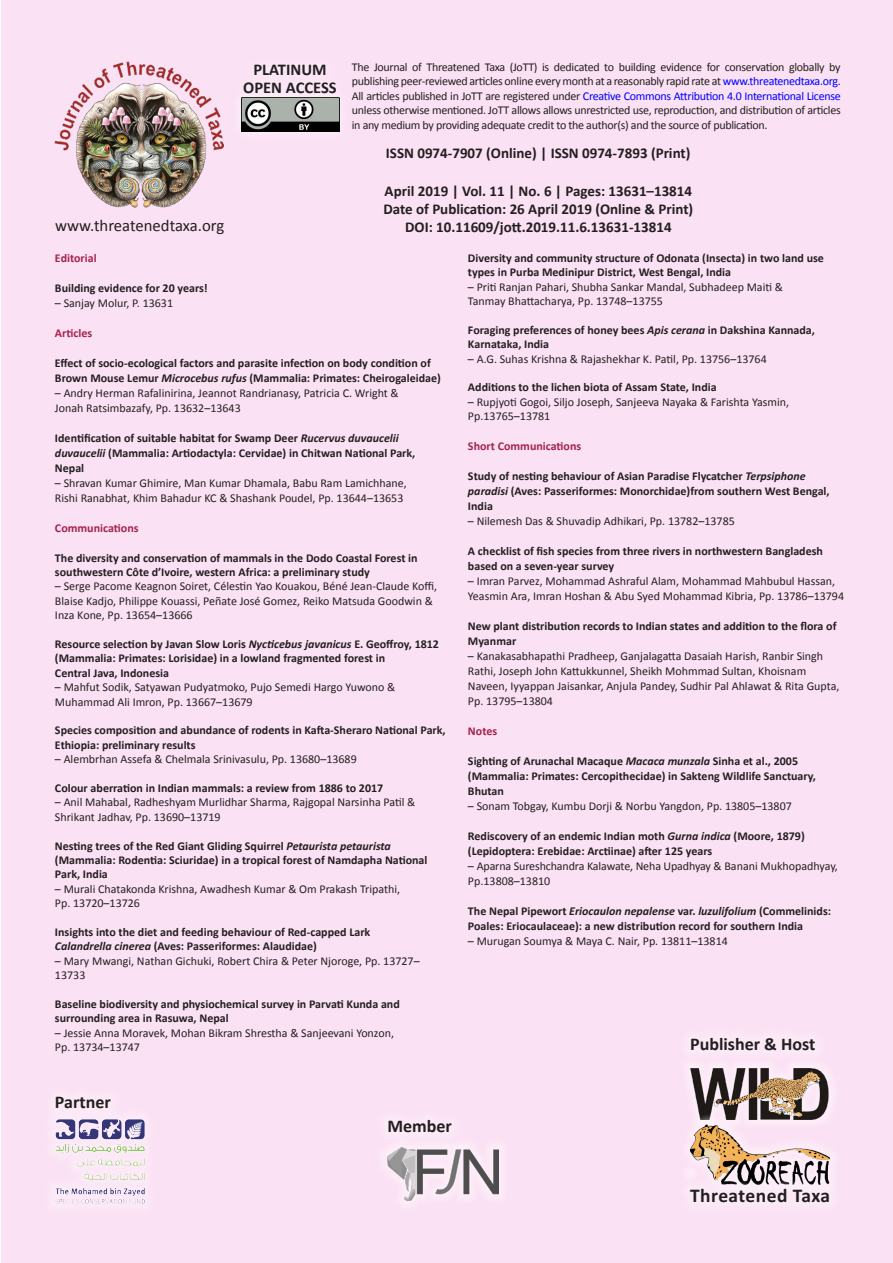
<style>
.page{position:relative;width:893px;height:1263px;background:#fff}
.page>*{position:absolute;margin:0;border:0;box-sizing:border-box;transform-origin:0 0}
.t1{font:19.5px "Calibri Bold 2";letter-spacing:.02em;color:#231f20}
.t2{font:700 18px "Calibri";color:#231f20}
.t3{font:16.65px "Calibri";color:#231f20}
.t4{font:700 16.5px "Calibri";color:#231f20}
.t5{font:700 15px "Calibri";color:#231f20}
.t6{font:12px/14.4px "Calibri";color:#231f20}
.t7{font:700 12px/15px "Calibri";color:#231f20}
.t8{font:700 12px "Calibri";color:#a5234c}
.s1{color:#00f}
.s2{font-family:"Calibri Bold Italic 2";font-weight:400}
.s3{font-style:italic}
</style>
<div class="page">
<div style="left:1px;top:0;width:891px;height:1263px;background:#fbe1f4"></div>
<div style="left:45px;top:1109px;width:110px;height:104px;background:#fbe6f5"></div>
<img style="left:55px;top:1119px;width:90px;height:84px">
<div style="left:46px;top:1086px;width:75px;height:32px;background:#fbe9f6"></div>
<img style="left:387px;top:1147px;width:111px;height:54px">
<div style="left:378px;top:1110px;width:84px;height:33px;background:#fbe7f6"></div>
<div style="left:680px;top:1058px;width:159px;height:72px;background:#fbe5f5"></div>
<img style="left:690px;top:1068px;width:139px;height:46px">
<svg style="left:688px;top:1114px;width:145px;height:61px"></svg>
<img style="left:690px;top:1124px;width:140px;height:55px">
<div style="left:680px;top:1179px;width:159px;height:33px;background:#fff;opacity:.75"></div>
<div style="left:681px;top:1028px;width:144px;height:32px;background:#fbe8f6"></div>
<img style="left:55px;top:62px;width:168px;height:145px">
<img style="left:241px;top:102px;width:99px;height:30px">
<div style="left:235px;top:54px;width:110px;height:48px;background:#fff;opacity:.75"></div>
<p class="t4" style="left:253px;top:59px;width:75px">PLATINUM</p>
<p class="t4" style="left:243px;top:77px;width:95px">OPEN ACCESS</p>
<p class="t6" style="left:352px;top:60px;width:490px;text-align:justify">The Journal of Threatened Taxa (JoTT) is dedicated to building evidence for conservation globally by publishing peer-reviewed articles online every month at a reasonably rapid rate at <span class="s1">www.threatenedtaxa.org</span>.<br>All articles published in JoTT are registered under <span class="s1">Creative Commons Attribution 4.0 International License </span>unless otherwise mentioned. JoTT allows allows unrestricted use, reproduction, and distribution of articles in any medium by providing adequate credit to the author(s) and the source of publication.</p>
<p class="t5" style="left:386px;top:143px;width:306px">ISSN 0974-7907 (Online) | ISSN 0974-7893 (Print)</p>
<p class="t5" style="left:385px;top:182px;width:309px">April 2019 | Vol. 11 | No. 6 | Pages: 13631–13814</p>
<p class="t5" style="left:383px;top:200px;width:311px">Date of Publication: 26 April 2019 (Online &amp; Print)</p>
<p class="t3" style="left:55px;top:215px;width:171px">www.threatenedtaxa.org</p>
<p class="t5" style="left:405px;top:218px;width:268px">DOI: 10.11609/jott.2019.11.6.13631-13814</p>
<p class="t8" style="left:55px;top:250px;width:43px">Editorial</p>
<p class="t7" style="left:55px;top:281px;width:154px">Building evidence for 20 years!</p>
<p class="t6" style="left:55px;top:296px;width:120px">– Sanjay Molur, P. 13631</p>
<p class="t8" style="left:55px;top:325px;width:39px">Articles</p>
<p class="t7" style="left:55px;top:356px;width:387px">Effect of socio-ecological factors and parasite infection on body condition of<br>Brown Mouse Lemur <span class="s2">Microcebus rufus</span> (Mammalia: Primates: Cheirogaleidae)</p>
<p class="t6" style="left:55px;top:386px;width:345px">– Andry Herman Rafalinirina, Jeannot Randrianasy, Patricia C. Wright &amp;</p>
<p class="t6" style="left:55px;top:401px;width:187px">Jonah Ratsimbazafy, Pp. 13632–13643</p>
<p class="t7" style="left:55px;top:431px;width:362px">Identification of suitable habitat for Swamp Deer <span class="s2">Rucervus duvaucelii duvaucelii</span> (Mammalia: Artiodactyla: Cervidae) in Chitwan National Park,<br>Nepal</p>
<p class="t6" style="left:55px;top:476px;width:353px">– Shravan Kumar Ghimire, Man Kumar Dhamala, Babu Ram Lamichhane,</p>
<p class="t6" style="left:55px;top:491px;width:350px">Rishi Ranabhat, Khim Bahadur KC &amp; Shashank Poudel, Pp. 13644–13653</p>
<p class="t8" style="left:55px;top:520px;width:85px">Communications</p>
<p class="t7" style="left:55px;top:550px;width:364px;line-height:14.4px">The diversity and conservation of mammals in the Dodo Coastal Forest in southwestern Côte d’Ivoire, western Africa: a preliminary study</p>
<p class="t6" style="left:55px;top:579px;width:384px">– Serge Pacome Keagnon Soiret, Célestin Yao Kouakou, Béné Jean-Claude Koffi,<br>Blaise Kadjo, Philippe Kouassi, Peñate José Gomez, Reiko Matsuda Goodwin &amp;<br>Inza Kone, Pp. 13654–13666</p>
<p class="t7" style="left:55px;top:637px;width:386px;line-height:14.4px">Resource selection by Javan Slow Loris <span class="s3">Nycticebus</span> <span class="s2">javanicus</span> E. Geoffroy, 1812 (Mammalia: Primates: Lorisidae) in a lowland fragmented forest in</p>
<p class="t7" style="left:55px;top:665px;width:116px">Central Java, Indonesia</p>
<p class="t6" style="left:55px;top:680px;width:342px">– Mahfut Sodik, Satyawan Pudyatmoko, Pujo Semedi Hargo Yuwono &amp;<br>Muhammad Ali Imron, Pp. 13667–13679</p>
<p class="t7" style="left:55px;top:723px;width:392px;line-height:14.4px">Species composition and abundance of rodents in Kafta-Sheraro National Park,<br>Ethiopia: preliminary results</p>
<p class="t6" style="left:55px;top:752px;width:303px">– Alembrhan Assefa &amp; Chelmala Srinivasulu, Pp. 13680–13689</p>
<p class="t7" style="left:55px;top:780px;width:330px">Colour aberration in Indian mammals: a review from 1886 to 2017</p>
<p class="t6" style="left:55px;top:795px;width:362px">– Anil Mahabal, Radheshyam Murlidhar Sharma, Rajgopal Narsinha Patil &amp;<br>Shrikant Jadhav, Pp. 13690–13719</p>
<p class="t7" style="left:55px;top:838px;width:374px;line-height:14.4px">Nesting trees of the Red Giant Gliding Squirrel <span class="s2">Petaurista petaurista </span>(Mammalia: Rodentia: Sciuridae) in a tropical forest of Namdapha National<br>Park, India</p>
<p class="t6" style="left:55px;top:882px;width:347px">– Murali Chatakonda Krishna, Awadhesh Kumar &amp; Om Prakash Tripathi,</p>
<p class="t6" style="left:55px;top:896px;width:87px">Pp. 13720–13726</p>
<p class="t7" style="left:55px;top:924px;width:317px">Insights into the diet and feeding behaviour of Red-capped Lark</p>
<p class="t7" style="left:55px;top:939px;width:263px"><span class="s2">Calandrella cinerea</span> (Aves: Passeriformes: Alaudidae)</p>
<p class="t6" style="left:55px;top:954px;width:366px">– Mary Mwangi, Nathan Gichuki, Robert Chira &amp; Peter Njoroge, Pp. 13727–<br>13733</p>
<p class="t7" style="left:55px;top:997px;width:346px;line-height:14.4px">Baseline biodiversity and physiochemical survey in Parvati Kunda and surrounding area in Rasuwa, Nepal</p>
<p class="t6" style="left:55px;top:1026px;width:341px">– Jessie Anna Moravek, Mohan Bikram Shrestha &amp; Sanjeevani Yonzon,</p>
<p class="t6" style="left:55px;top:1040px;width:87px">Pp. 13734–13747</p>
<p class="t7" style="left:468px;top:250px;width:357px;line-height:14.4px">Diversity and community structure of Odonata (Insecta) in two land use types in Purba Medinipur District, West Bengal, India</p>
<p class="t6" style="left:468px;top:279px;width:317px">– Priti Ranjan Pahari, Shubha Sankar Mandal, Subhadeep Maiti &amp;</p>
<p class="t6" style="left:468px;top:294px;width:197px">Tanmay Bhattacharya, Pp. 13748–13755</p>
<p class="t7" style="left:468px;top:322px;width:348px;line-height:14.4px">Foraging preferences of honey bees <span class="s2">Apis cerana</span> in Dakshina Kannada,<br>Karnataka, India</p>
<p class="t6" style="left:468px;top:351px;width:300px">– A.G. Suhas Krishna &amp; Rajashekhar K. Patil, Pp. 13756–13764</p>
<p class="t7" style="left:468px;top:380px;width:250px">Additions to the lichen biota of Assam State, India</p>
<p class="t6" style="left:468px;top:395px;width:323px">– Rupjyoti Gogoi, Siljo Joseph, Sanjeeva Nayaka &amp; Farishta Yasmin,</p>
<p class="t6" style="left:468px;top:409px;width:84px">Pp.13765–13781</p>
<p class="t8" style="left:468px;top:438px;width:115px">Short Communications</p>
<p class="t7" style="left:468px;top:469px;width:363px">Study of nesting behaviour of Asian Paradise Flycatcher <span class="s2">Terpsiphone paradisi</span> (Aves: Passeriformes: Monorchidae)from southern West Bengal,<br>India</p>
<p class="t6" style="left:468px;top:514px;width:268px">– Nilemesh Das &amp; Shuvadip Adhikari, Pp. 13782–13785</p>
<p class="t7" style="left:468px;top:544px;width:356px">A checklist of fish species from three rivers in northwestern Bangladesh based on a seven-year survey</p>
<p class="t6" style="left:468px;top:574px;width:378px;line-height:15px">– Imran Parvez, Mohammad Ashraful Alam, Mohammad Mahbubul Hassan,<br>Yeasmin Ara, Imran Hoshan &amp; Abu Syed Mohammad Kibria, Pp. 13786–13794</p>
<p class="t7" style="left:468px;top:619px;width:370px">New plant distribution records to Indian states and addition to the flora of<br>Myanmar</p>
<p class="t6" style="left:468px;top:649px;width:373px;line-height:15px">– Kanakasabhapathi Pradheep, Ganjalagatta Dasaiah Harish, Ranbir Singh Rathi, Joseph John Kattukkunnel, Sheikh Mohmmad Sultan, Khoisnam Naveen, Iyyappan Jaisankar, Anjula Pandey, Sudhir Pal Ahlawat &amp; Rita Gupta, Pp. 13795–13804</p>
<p class="t8" style="left:468px;top:723px;width:31px">Notes</p>
<p class="t7" style="left:468px;top:754px;width:332px">Sighting of Arunachal Macaque <span class="s2">Macaca munzala</span> Sinha et al., 2005</p>
<p class="t7" style="left:468px;top:769px;width:349px">(Mammalia: Primates: Cercopithecidae) in Sakteng Wildlife Sanctuary,<br>Bhutan</p>
<p class="t6" style="left:468px;top:799px;width:325px">– Sonam Tobgay, Kumbu Dorji &amp; Norbu Yangdon, Pp. 13805–13807</p>
<p class="t7" style="left:468px;top:829px;width:338px">Rediscovery of an endemic Indian moth <span class="s2">Gurna indica</span> (Moore, 1879) (Lepidoptera: Erebidae: Arctiinae) after 125 years</p>
<p class="t6" style="left:468px;top:859px;width:371px;line-height:15px">– Aparna Sureshchandra Kalawate, Neha Upadhyay &amp; Banani Mukhopadhyay,<br>Pp.13808–13810</p>
<p class="t7" style="left:468px;top:904px;width:365px">The Nepal Pipewort <span class="s2">Eriocaulon nepalense</span> var. <span class="s2">luzulifolium</span> (Commelinids:<br>Poales: Eriocaulaceae): a new distribution record for southern India</p>
<p class="t6" style="left:468px;top:934px;width:261px">– Murugan Soumya &amp; Maya C. Nair, Pp. 13811–13814</p>
<p class="t2" style="left:690px;top:1032px;width:127px">Publisher &amp; Host</p>
<p class="t2" style="left:55px;top:1090px;width:57px">Partner</p>
<p class="t2" style="left:387px;top:1115px;width:66px">Member</p>
<p class="t1" style="left:690px;top:1183px;width:142px">Threatened Taxa</p>
</div>
